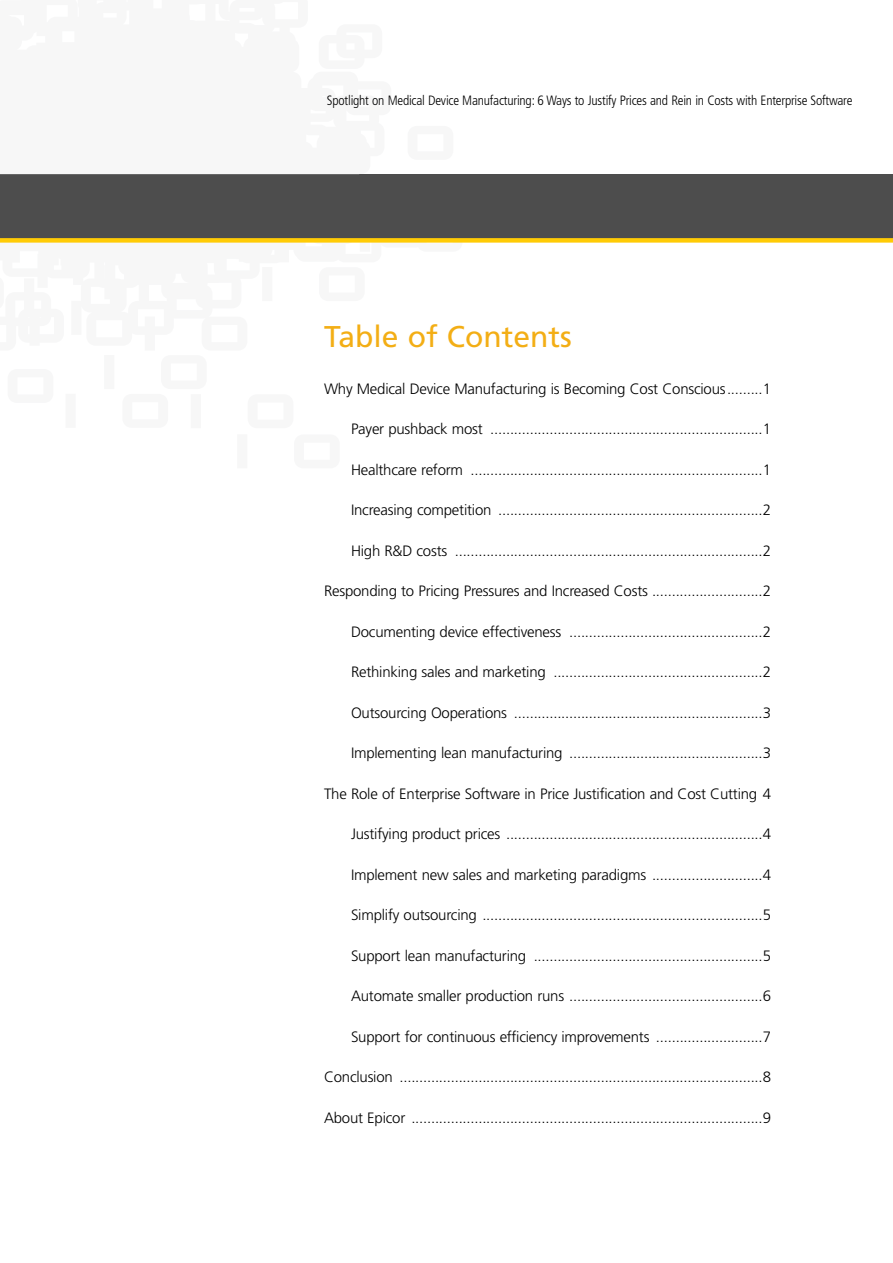
<style>
.page{position:relative;width:893px;height:1263px;background:#fff}
.page>*{position:absolute;margin:0;border:0;box-sizing:border-box;transform-origin:0 0}
.t1{font:30px "Frutiger LT Std";color:#f3ae15}
.t2{font:300 15px "Frutiger LT Std";letter-spacing:-.015em;color:#000}
.t3{font:300 condensed 13.5px "Frutiger LT Std";letter-spacing:-.015em;color:#000}
</style>
<div class="page">
<div style="left:0;top:174px;width:893px;height:66px;background:#4d4d4d"></div>
<div style="left:0;top:238px;width:893px;height:5px;background:#ffcb05"></div>
<p class="t3" style="left:327px;top:92px;width:527px">Spotlight on Medical Device Manufacturing: 6 Ways to Justify Prices and Rein in Costs with Enterprise Software</p>
<h1 class="t1" style="left:324px;top:318px;width:249px">Table of Contents</h1>
<p class="t2" style="left:324px;top:380px;width:449px">Why Medical Device Manufacturing is Becoming Cost Conscious.........1</p>
<p class="t2" style="left:351px;top:421px;width:422px">Payer pushback most .....................................................................1</p>
<p class="t2" style="left:351px;top:461px;width:422px">Healthcare reform ..........................................................................1</p>
<p class="t2" style="left:351px;top:502px;width:422px">Increasing competition ...................................................................2</p>
<p class="t2" style="left:351px;top:542px;width:422px">High R&amp;D costs ..............................................................................2</p>
<p class="t2" style="left:324px;top:583px;width:449px">Responding to Pricing Pressures and Increased Costs ............................2</p>
<p class="t2" style="left:351px;top:623px;width:422px">Documenting device effectiveness .................................................2</p>
<p class="t2" style="left:351px;top:664px;width:422px">Rethinking sales and marketing .....................................................2</p>
<p class="t2" style="left:351px;top:704px;width:422px">Outsourcing Ooperations ...............................................................3</p>
<p class="t2" style="left:351px;top:745px;width:422px">Implementing lean manufacturing .................................................3</p>
<p class="t2" style="left:324px;top:785px;width:449px">The Role of Enterprise Software in Price Justification and Cost Cutting 4</p>
<p class="t2" style="left:351px;top:826px;width:422px">Justifying product prices .................................................................4</p>
<p class="t2" style="left:351px;top:866px;width:422px">Implement new sales and marketing paradigms ............................4</p>
<p class="t2" style="left:351px;top:907px;width:422px">Simplify outsourcing .......................................................................5</p>
<p class="t2" style="left:351px;top:947px;width:422px">Support lean manufacturing ..........................................................5</p>
<p class="t2" style="left:351px;top:988px;width:422px">Automate smaller production runs .................................................6</p>
<p class="t2" style="left:351px;top:1028px;width:422px">Support for continuous efficiency improvements ...........................7</p>
<p class="t2" style="left:324px;top:1069px;width:449px">Conclusion ............................................................................................8</p>
<p class="t2" style="left:324px;top:1109px;width:449px">About Epicor .........................................................................................9</p>
</div>
